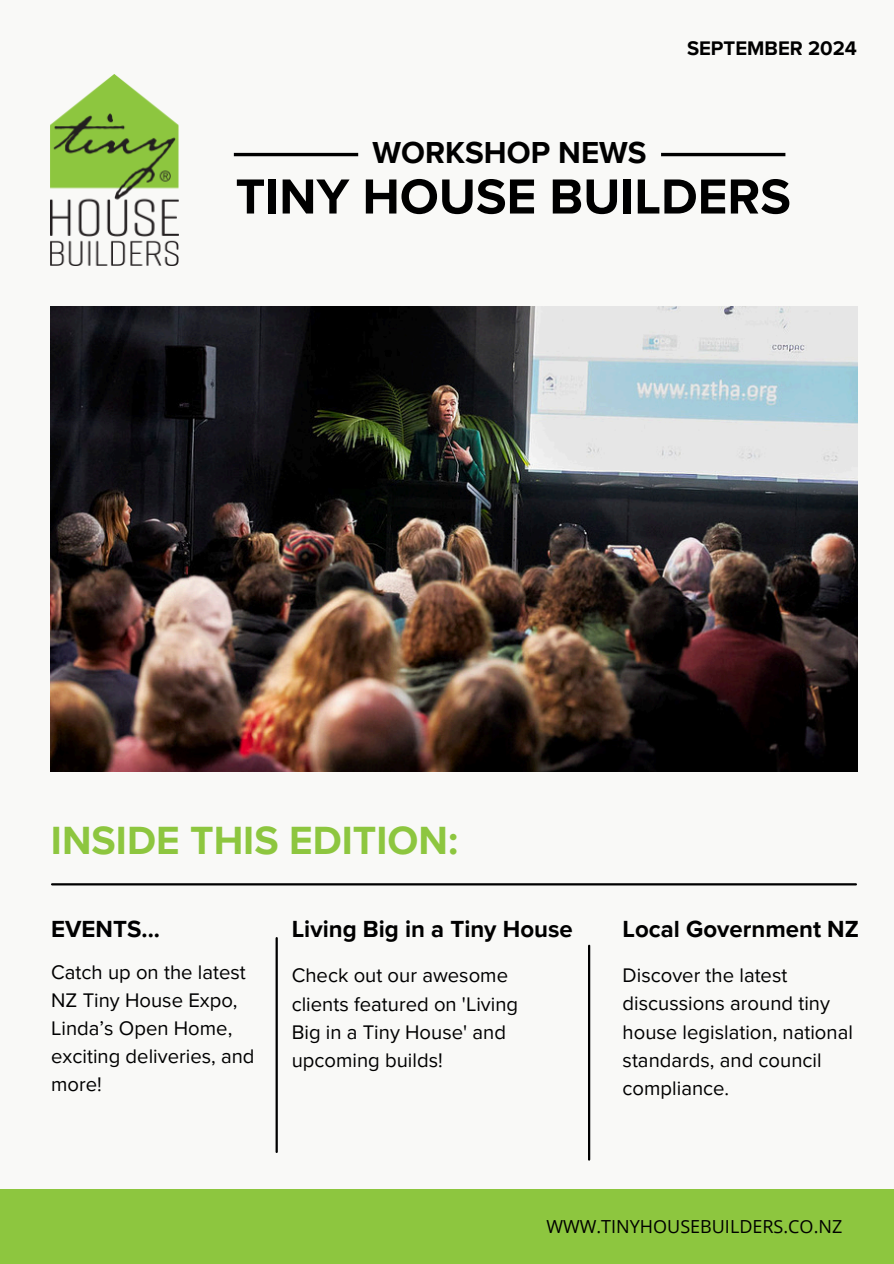
<style>
.page{position:relative;width:894px;height:1264px;background:#fff}
.page>*{position:absolute;margin:0;border:0;box-sizing:border-box;transform-origin:0 0}
.t1{font:700 51px "Proxima Nova";color:#000}
.t2{font:700 40.5px "Proxima Nova";color:#8dc63f}
.t3{font:700 31.2px "Proxima Nova";color:#000}
.t4{font:700 24px "Proxima Nova";color:#000}
.t5{font:20.25px/28.2px "Proxima Nova";color:#000}
.t6{font:700 20.25px "Proxima Nova";color:#000}
.t7{font:18px "Open Sans";color:#000}
</style>
<div class="page">
<div style="left:0;top:0;width:893px;height:1263px;background:#f9f9f7"></div>
<img style="left:51px;top:306px;width:805px;height:465px">
<div style="left:0;top:1189px;width:893px;height:74px;background:#8dc63f"></div>
<hr style="left:275px;top:938px;width:3px;height:213px;background:#000">
<hr style="left:588px;top:945px;width:2px;height:214px;background:#000">
<img style="left:51px;top:74px;width:127px;height:191px">
<hr style="left:234px;top:153px;width:124px;height:3px;background:#000">
<hr style="left:661px;top:153px;width:124px;height:3px;background:#000">
<hr style="left:52px;top:883px;width:803px;height:2px;background:#000">
<h3 class="t3" style="left:372px;top:134px;width:275px">WORKSHOP NEWS</h3>
<h4 class="t6" style="left:686px;top:36px;width:171px">SEPTEMBER 2024</h4>
<p class="t1" style="left:235px;top:167px;width:556px">TINY HOUSE BUILDERS</p>
<h5 class="t2" style="left:51px;top:817px;width:408px">INSIDE THIS EDITION:</h5>
<p class="t4" style="left:51px;top:914px;width:110px">EVENTS...</p>
<p class="t5" style="left:51px;top:958px;width:196px">Catch up on the latest</p>
<p class="t5" style="left:51px;top:986px;width:205px">NZ Tiny House Expo,<br>Linda’s Open Home, exciting deliveries, and more!</p>
<h5 class="t4" style="left:291px;top:914px;width:282px">Living Big in a Tiny House</h5>
<p class="t5" style="left:291px;top:962px;width:228px">Check out our awesome clients featured on 'Living<br>Big in a Tiny House' and upcoming builds!</p>
<h1 class="t4" style="left:622px;top:914px;width:238px">Local Government NZ</h1>
<h2 class="t5" style="left:622px;top:961px;width:232px">Discover the latest discussions around tiny house legislation, national standards, and council compliance.</h2>
<p class="t7" style="left:546px;top:1213px;width:297px">WWW.TINYHOUSEBUILDERS.CO.NZ</p>
</div>
